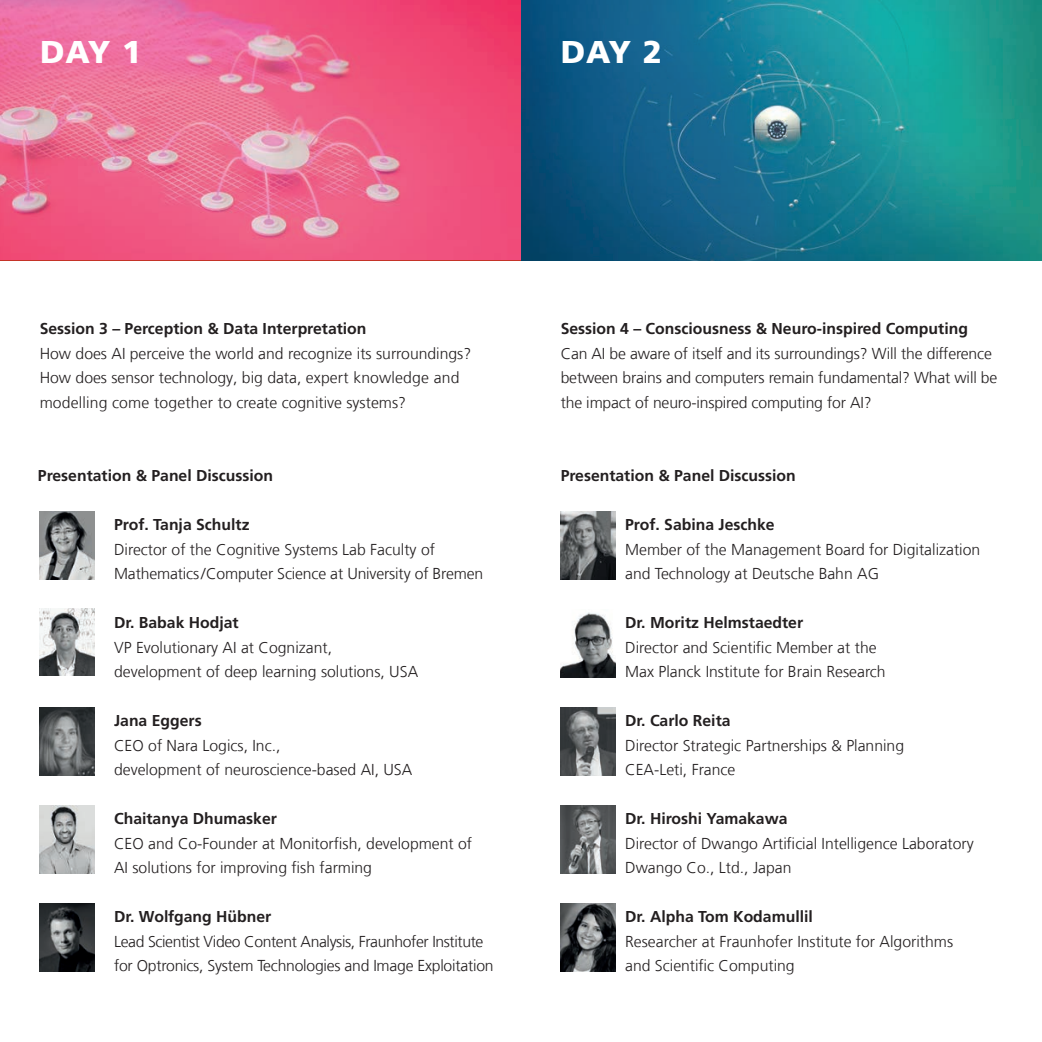
<style>
.page{position:relative;width:1042px;height:1042px;background:#fff}
.page>*{position:absolute;margin:0;border:0;box-sizing:border-box;transform-origin:0 0}
.t1{font:900 31.5px "Frutiger LT Com";letter-spacing:-.02em;color:#fff}
.t2{font:300 15.75px/24.5px "Frutiger LT Com";color:#231f20}
.t3{font:700 15.75px "Frutiger LT Com";color:#231f20}
.t4{font:300 15.75px/24.5px "Frutiger LT Com";letter-spacing:-.025em;color:#231f20}
</style>
<div class="page">
<img style="left:521px;top:0;width:521px;height:260px">
<svg style="left:0;top:0;width:521px;height:260px;background:#ec648c"></svg>
<img style="left:40px;top:512px;width:54px;height:67px">
<img style="left:561px;top:511px;width:54px;height:68px">
<img style="left:40px;top:608px;width:54px;height:68px">
<img style="left:40px;top:707px;width:54px;height:68px">
<img style="left:561px;top:805px;width:54px;height:68px">
<img style="left:40px;top:805px;width:54px;height:68px">
<img style="left:40px;top:903px;width:54px;height:68px">
<img style="left:561px;top:903px;width:54px;height:68px">
<img style="left:561px;top:612px;width:54px;height:65px">
<img style="left:561px;top:707px;width:54px;height:68px">
<h1 class="t1" style="left:40px;top:33px;width:103px">DAY 1</h1>
<h1 class="t1" style="left:561px;top:33px;width:103px">DAY 2</h1>
<p class="t3" style="left:40px;top:319px;width:328px">Session 3 – Perception &amp; Data Interpretation</p>
<p class="t2" style="left:40px;top:341px;width:433px">How does AI perceive the world and recognize its surroundings?<br>How does sensor technology, big data, expert knowledge and modelling come together to create cognitive systems?</p>
<p class="t3" style="left:561px;top:319px;width:409px">Session 4 – Consciousness &amp; Neuro-inspired Computing</p>
<p class="t2" style="left:561px;top:341px;width:438px">Can AI be aware of itself and its surroundings? Will the difference between brains and computers remain fundamental? What will be the impact of neuro-inspired computing for AI?</p>
<p class="t3" style="left:38px;top:466px;width:237px">Presentation &amp; Panel Discussion</p>
<p class="t3" style="left:561px;top:466px;width:237px">Presentation &amp; Panel Discussion</p>
<p class="t3" style="left:114px;top:515px;width:137px">Prof. Tanja Schultz</p>
<p class="t2" style="left:114px;top:537px;width:371px">Director of the Cognitive Systems Lab Faculty of<br>Mathematics/Computer Science at University of Bremen</p>
<p class="t3" style="left:114px;top:613px;width:126px">Dr. Babak Hodjat</p>
<p class="t2" style="left:114px;top:635px;width:305px">VP Evolutionary AI at Cognizant, development of deep learning solutions, USA</p>
<p class="t3" style="left:114px;top:711px;width:89px">Jana Eggers</p>
<p class="t2" style="left:114px;top:733px;width:300px">CEO of Nara Logics, Inc.,<br>development of neuroscience-based AI, USA</p>
<p class="t3" style="left:114px;top:809px;width:164px">Chaitanya Dhumasker</p>
<p class="t2" style="left:114px;top:831px;width:359px">CEO and Co-Founder at Monitorfish, development of<br>AI solutions for improving fish farming</p>
<p class="t3" style="left:114px;top:907px;width:159px">Dr. Wolfgang Hübner</p>
<p class="t4" style="left:114px;top:929px;width:381px">Lead Scientist Video Content Analysis, Fraunhofer Institute for Optronics, System Technologies and Image Exploitation</p>
<p class="t3" style="left:625px;top:515px;width:151px">Prof. Sabina Jeschke</p>
<p class="t2" style="left:625px;top:537px;width:357px">Member of the Management Board for Digitalization and Technology at Deutsche Bahn AG</p>
<p class="t3" style="left:625px;top:613px;width:179px">Dr. Moritz Helmstaedter</p>
<p class="t2" style="left:625px;top:635px;width:262px">Director and Scientific Member at the<br>Max Planck Institute for Brain Research</p>
<p class="t3" style="left:625px;top:711px;width:107px">Dr. Carlo Reita</p>
<p class="t2" style="left:625px;top:733px;width:280px">Director Strategic Partnerships &amp; Planning<br>CEA-Leti, France</p>
<p class="t3" style="left:625px;top:809px;width:164px">Dr. Hiroshi Yamakawa</p>
<p class="t2" style="left:625px;top:831px;width:350px">Director of Dwango Artificial Intelligence Laboratory<br>Dwango Co., Ltd., Japan</p>
<p class="t3" style="left:625px;top:907px;width:189px">Dr. Alpha Tom Kodamullil</p>
<p class="t2" style="left:625px;top:929px;width:329px">Researcher at Fraunhofer Institute for Algorithms and Scientific Computing</p>
</div>
